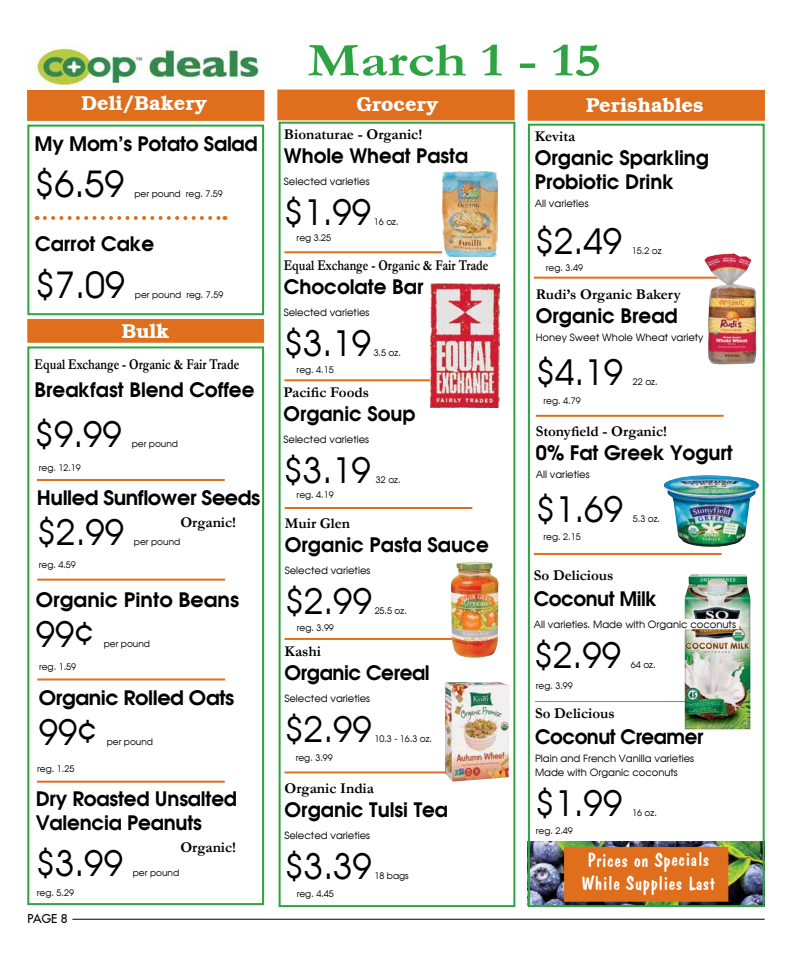
<style>
.page{position:relative;width:792px;height:972px;background:#fff}
.page>*{position:absolute;margin:0;border:0;box-sizing:border-box;transform-origin:0 0}
.t1{font:700 48px "Garamond";color:#2da343;scale:1.2 1}
.t2{font:36px "Avalon Plain";color:#000}
.t3{font:35px "Avalon Plain";color:#000}
.t4{font:700 20px/24px "Avalon";color:#000}
.t5{font:700 20px "Avalon";letter-spacing:-.02em;color:#000}
.t6{font:700 20px "Avalon";letter-spacing:-.02em;color:#000;scale:1.04 1}
.t7{font:700 20px "Brooklyn";color:#fff}
.t8{font:20px/23.5px "Dawn Castle Plain";letter-spacing:-.005em;color:#fff}
.t9{font:700 20px "Avalon";color:#000;scale:1.04 1}
.t10{font:700 15px "Garamond";color:#000}
.t11{font:700 15px "Garamond";color:#000;scale:.8 1}
.t12{font:12px "Fujiyama 2 Plain";color:#000}
.t13{font:10px/14px "Avalon Plain";color:#000}
.t14{font:9px "Avalon Plain";color:#000}
</style>
<div class="page">
<img style="left:531px;top:842px;width:231px;height:62px">
<hr style="left:285px;top:379px;width:187px;height:2px;background:#df6f1d">
<hr style="left:534px;top:277px;width:188px;height:2px;background:#df6f1d">
<hr style="left:72px;top:919px;width:693px;height:1px;background:#000">
<div style="left:27px;top:90px;width:237px;height:31px;background:#df6f1d"></div>
<div style="left:28px;top:91px;width:235px;height:29px;border:1px solid #df6f1d"></div>
<div style="left:27px;top:125px;width:237px;height:190px;background:#fff;border:2px solid #2da343"></div>
<svg style="left:45px;top:216px;width:180px;height:4px"></svg>
<div style="left:279px;top:122px;width:236px;height:785px;border:2px solid #2da343"></div>
<hr style="left:285px;top:251px;width:187px;height:2px;background:#df6f1d">
<hr style="left:285px;top:507px;width:187px;height:2px;background:#df6f1d">
<hr style="left:285px;top:638px;width:187px;height:2px;background:#df6f1d">
<hr style="left:285px;top:771px;width:187px;height:2px;background:#df6f1d">
<div style="left:277px;top:90px;width:238px;height:30px;background:#df6f1d"></div>
<div style="left:278px;top:91px;width:236px;height:28px;border:1px solid #df6f1d"></div>
<div style="left:528px;top:124px;width:237px;height:783px;border:2px solid #2da343"></div>
<hr style="left:536px;top:415px;width:188px;height:2px;background:#df6f1d">
<hr style="left:534px;top:553px;width:188px;height:2px;background:#df6f1d">
<hr style="left:535px;top:701px;width:188px;height:1px;background:#df6f1d">
<div style="left:528px;top:90px;width:237px;height:31px;background:#df6f1d"></div>
<div style="left:529px;top:91px;width:235px;height:29px;border:1px solid #df6f1d"></div>
<img style="left:35px;top:46px;width:224px;height:41px">
<div style="left:27px;top:346px;width:237px;height:559px;border:2px solid #2da343"></div>
<hr style="left:37px;top:479px;width:188px;height:2px;background:#df6f1d">
<hr style="left:37px;top:579px;width:188px;height:2px;background:#df6f1d">
<hr style="left:37px;top:679px;width:188px;height:2px;background:#df6f1d">
<div style="left:27px;top:319px;width:237px;height:24px;background:#df6f1d;border:1px solid #df6f1d"></div>
<hr style="left:37px;top:781px;width:188px;height:2px;background:#df6f1d">
<div style="left:564px;top:847px;width:164px;height:55px;background:#df6f1d;border:1px solid #df6f1d"></div>
<img style="left:442px;top:171px;width:56px;height:85px">
<img style="left:431px;top:284px;width:69px;height:123px">
<img style="left:451px;top:562px;width:47px;height:96px">
<img style="left:445px;top:682px;width:65px;height:100px">
<img style="left:704px;top:253px;width:52px;height:111px">
<img style="left:664px;top:475px;width:95px;height:72px">
<img style="left:685px;top:574px;width:65px;height:155px">
<div style="left:677px;top:619px;width:62px;height:10px;background:#fff;border:1px solid #fff"></div>
<h3 class="t7" style="left:81px;top:91px;width:127px">Deli/Bakery</h3>
<h3 class="t4" style="left:35px;top:131px;width:225px">My Mom’s Potato Salad</h3>
<h2 class="t2" style="left:35px;top:161px;width:91px">$6.59</h2>
<p class="t14" style="left:134px;top:188px;width:90px">per pound reg. 7.59</p>
<h3 class="t4" style="left:35px;top:231px;width:121px">Carrot Cake</h3>
<h2 class="t2" style="left:35px;top:262px;width:91px">$7.09</h2>
<p class="t14" style="left:135px;top:289px;width:90px">per pound reg. 7.59</p>
<h3 class="t7" style="left:122px;top:317px;width:49px">Bulk</h3>
<h3 class="t11" style="left:35px;top:354px;width:257px">Equal Exchange - Organic &amp; Fair Trade</h3>
<h3 class="t4" style="left:35px;top:377px;width:221px">Breakfast Blend Coffee</h3>
<h3 class="t3" style="left:35px;top:413px;width:89px">$9.99</h3>
<p class="t14" style="left:132px;top:438px;width:48px">per pound</p>
<p class="t14" style="left:39px;top:462px;width:44px">reg. 12.19</p>
<h3 class="t6" style="left:37px;top:484px;width:216px">Hulled Sunflower Seeds</h3>
<h3 class="t3" style="left:37px;top:510px;width:89px">$2.99</h3>
<h3 class="t10" style="left:180px;top:512px;width:57px">Organic!</h3>
<p class="t14" style="left:134px;top:536px;width:48px">per pound</p>
<p class="t14" style="left:39px;top:560px;width:39px">reg. 4.59</p>
<h3 class="t9" style="left:36px;top:586px;width:197px">Organic Pinto Beans</h3>
<h3 class="t3" style="left:36px;top:613px;width:60px">99¢</h3>
<p class="t14" style="left:104px;top:638px;width:48px">per pound</p>
<p class="t14" style="left:39px;top:661px;width:39px">reg. 1.59</p>
<h3 class="t6" style="left:39px;top:684px;width:190px">Organic Rolled Oats</h3>
<h3 class="t3" style="left:39px;top:710px;width:60px">99¢</h3>
<p class="t14" style="left:107px;top:736px;width:48px">per pound</p>
<p class="t14" style="left:37px;top:763px;width:39px">reg. 1.25</p>
<h3 class="t4" style="left:36px;top:786px;width:203px">Dry Roasted Unsalted<br>Valencia Peanuts</h3>
<h3 class="t3" style="left:36px;top:841px;width:89px">$3.99</h3>
<h3 class="t10" style="left:180px;top:837px;width:57px">Organic!</h3>
<p class="t14" style="left:133px;top:867px;width:48px">per pound</p>
<p class="t14" style="left:37px;top:887px;width:39px">reg. 5.29</p>
<h3 class="t12" style="left:27px;top:911px;width:42px">PAGE 8</h3>
<h1 class="t1" style="left:307px;top:28px;width:246px">March 1 - 15</h1>
<h3 class="t7" style="left:356px;top:92px;width:83px">Grocery</h3>
<h3 class="t10" style="left:284px;top:124px;width:140px">Bionaturae - Organic!</h3>
<h3 class="t4" style="left:284px;top:143px;width:186px">Whole Wheat Pasta</h3>
<p class="t13" style="left:284px;top:174px;width:87px">Selected varieties</p>
<h3 class="t3" style="left:284px;top:190px;width:89px">$1.99</h3>
<p class="t14" style="left:374px;top:216px;width:26px">16 oz.</p>
<p class="t14" style="left:297px;top:232px;width:36px">reg 3.25</p>
<h3 class="t11" style="left:284px;top:255px;width:257px">Equal Exchange - Organic &amp; Fair Trade</h3>
<h3 class="t4" style="left:284px;top:274px;width:141px">Chocolate Bar</h3>
<p class="t13" style="left:284px;top:305px;width:87px">Selected varieties</p>
<h3 class="t3" style="left:284px;top:321px;width:89px">$3.19</h3>
<p class="t14" style="left:374px;top:347px;width:29px">3.5 oz.</p>
<p class="t14" style="left:297px;top:365px;width:39px">reg. 4.15</p>
<h3 class="t10" style="left:284px;top:382px;width:87px">Pacific Foods</h3>
<h3 class="t4" style="left:284px;top:401px;width:133px">Organic Soup</h3>
<p class="t13" style="left:284px;top:432px;width:87px">Selected varieties</p>
<h3 class="t3" style="left:284px;top:449px;width:89px">$3.19</h3>
<p class="t14" style="left:376px;top:474px;width:26px">32 oz.</p>
<p class="t14" style="left:297px;top:490px;width:39px">reg. 4.19</p>
<h3 class="t10" style="left:285px;top:513px;width:67px">Muir Glen</h3>
<h3 class="t4" style="left:285px;top:532px;width:206px">Organic Pasta Sauce</h3>
<p class="t13" style="left:285px;top:563px;width:87px">Selected varieties</p>
<h3 class="t3" style="left:285px;top:579px;width:89px">$2.99</h3>
<p class="t14" style="left:375px;top:605px;width:34px">25.5 oz.</p>
<p class="t14" style="left:297px;top:622px;width:39px">reg. 3.99</p>
<h3 class="t10" style="left:285px;top:641px;width:38px">Kashi</h3>
<h3 class="t5" style="left:285px;top:659px;width:147px">Organic Cereal</h3>
<p class="t13" style="left:285px;top:691px;width:87px">Selected varieties</p>
<h3 class="t3" style="left:285px;top:708px;width:89px">$2.99</h3>
<p class="t14" style="left:374px;top:733px;width:59px">10.3 - 16.3 oz.</p>
<p class="t14" style="left:296px;top:752px;width:39px">reg. 3.99</p>
<h3 class="t10" style="left:285px;top:778px;width:91px">Organic India</h3>
<h3 class="t4" style="left:285px;top:797px;width:165px">Organic Tulsi Tea</h3>
<p class="t13" style="left:285px;top:828px;width:87px">Selected varieties</p>
<h3 class="t3" style="left:285px;top:845px;width:89px">$3.39</h3>
<p class="t14" style="left:374px;top:870px;width:36px">18 bags</p>
<p class="t14" style="left:297px;top:888px;width:39px">reg. 4.45</p>
<h3 class="t7" style="left:586px;top:93px;width:119px">Perishables</h3>
<h3 class="t10" style="left:535px;top:126px;width:42px">Kevita</h3>
<h3 class="t4" style="left:535px;top:145px;width:176px">Organic Sparkling<br>Probiotic Drink</h3>
<p class="t13" style="left:535px;top:196px;width:55px">All varieties</p>
<h3 class="t3" style="left:535px;top:220px;width:89px">$2.49</h3>
<p class="t14" style="left:632px;top:246px;width:31px">15.2 oz</p>
<p class="t14" style="left:546px;top:262px;width:39px">reg. 3.49</p>
<h3 class="t10" style="left:536px;top:284px;width:146px">Rudi’s Organic Bakery</h3>
<h3 class="t4" style="left:536px;top:303px;width:144px">Organic Bread</h3>
<p class="t13" style="left:536px;top:331px;width:169px">Honey Sweet Whole Wheat variety</p>
<h3 class="t3" style="left:536px;top:351px;width:89px">$4.19</h3>
<p class="t14" style="left:633px;top:376px;width:26px">22 oz.</p>
<p class="t14" style="left:544px;top:395px;width:39px">reg. 4.79</p>
<h3 class="t10" style="left:536px;top:421px;width:133px">Stonyfield - Organic!</h3>
<h3 class="t4" style="left:536px;top:440px;width:199px">0% Fat Greek Yogurt</h3>
<p class="t13" style="left:536px;top:467px;width:55px">All varieties</p>
<h3 class="t3" style="left:536px;top:487px;width:89px">$1.69</h3>
<p class="t14" style="left:633px;top:513px;width:29px">5.3 oz.</p>
<p class="t14" style="left:544px;top:531px;width:39px">reg. 2.15</p>
<h3 class="t10" style="left:534px;top:565px;width:81px">So Delicious</h3>
<h3 class="t5" style="left:534px;top:585px;width:125px">Coconut Milk</h3>
<p class="t13" style="left:534px;top:617px;width:204px">All varieties. Made with Organic coconuts</p>
<h3 class="t3" style="left:534px;top:633px;width:89px">$2.99</h3>
<p class="t14" style="left:631px;top:659px;width:26px">64 oz.</p>
<p class="t14" style="left:536px;top:680px;width:39px">reg. 3.99</p>
<h3 class="t10" style="left:535px;top:703px;width:81px">So Delicious</h3>
<h3 class="t5" style="left:535px;top:723px;width:170px">Coconut Creamer</h3>
<p class="t13" style="left:535px;top:751px;width:161px">Plain and French Vanilla varieties<br>Made with Organic coconuts</p>
<h3 class="t3" style="left:535px;top:781px;width:89px">$1.99</h3>
<p class="t14" style="left:632px;top:807px;width:26px">16 oz.</p>
<p class="t14" style="left:536px;top:825px;width:39px">reg. 2.49</p>
<h3 class="t8" style="left:581px;top:848px;width:136px">Prices on Specials<br>While Supplies Last</h3>
</div>
